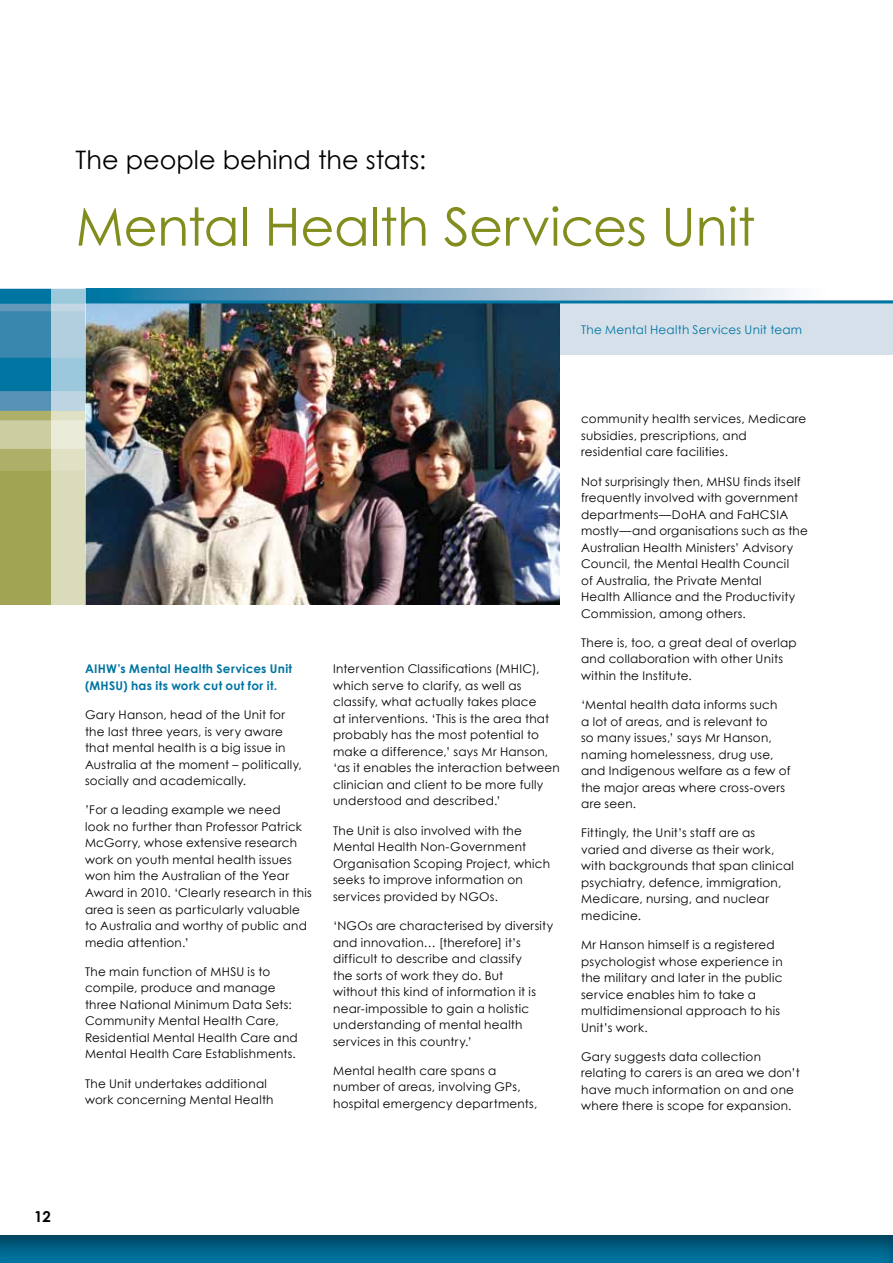
<style>
.page{position:relative;width:893px;height:1263px;background:#fff}
.page>*{position:absolute;margin:0;border:0;box-sizing:border-box;transform-origin:0 0}
.t1{font:52.5px "Century Gothic";letter-spacing:-.01em;color:#828d1d}
.t2{font:25.5px "Century Gothic";color:#000}
.t3{font:700 15px "Century Gothic";color:#000}
.t4{font:12px/16.5px "Century Gothic";letter-spacing:.02em;color:#000}
.t5{font:700 12px/16.5px "Century Gothic";letter-spacing:.025em;color:#0075a2}
.t6{font:12px "Century Gothic";letter-spacing:.02em;color:#0075a2}
</style>
<div class="page">
<svg style="left:100px;top:289px;width:690px;height:11px;background:#8bb3cc"></svg>
<div style="left:538px;top:300px;width:355px;height:55px;background:#d5e0ea"></div>
<div style="left:0;top:409px;width:126px;height:196px;background:#a1a553"></div>
<div style="left:0;top:375px;width:126px;height:43px;background:#5792b6"></div>
<div style="left:0;top:355px;width:100px;height:36px;background:#0075a2"></div>
<div style="left:0;top:303px;width:100px;height:9px;background:#6498ba"></div>
<div style="left:0;top:411px;width:100px;height:60px;background:#aeb069"></div>
<div style="left:0;top:311px;width:100px;height:47px;background:#3986ae"></div>
<div style="left:0;top:289px;width:100px;height:15px;background:#0075a2"></div>
<div style="left:0;top:420px;width:100px;height:29px;background:#cdcda2"></div>
<img style="left:85px;top:303px;width:475px;height:302px">
<div style="left:0;top:1233px;width:893px;height:30px;background:#000;opacity:.49"></div>
<hr style="left:0;top:300px;width:893px;height:3px;background:#0075a2">
<svg style="left:51px;top:288px;width:34px;height:317px;background:#cad7cc"></svg>
<h2 class="t2" style="left:76px;top:142px;width:352px">The people behind the stats:</h2>
<h1 class="t1" style="left:76px;top:190px;width:681px">Mental Health Services Unit</h1>
<p class="t6" style="left:581px;top:321px;width:222px">The Mental Health Services Unit team</p>
<p class="t5" style="left:85px;top:660px;width:209px">AIHW’s Mental Health Services Unit (MHSU) has its work cut out for it.</p>
<p class="t4" style="left:85px;top:706px;width:218px">Gary Hanson, head of the Unit for the last three years, is very aware that mental health is a big issue in Australia at the moment – politically, socially and academically.</p>
<p class="t4" style="left:85px;top:802px;width:228px">’For a leading example we need<br>look no further than Professor Patrick McGorry, whose extensive research work on youth mental health issues won him the Australian of the Year Award in 2010. ‘Clearly research in this area is seen as particularly valuable to Australia and worthy of public and media attention.’</p>
<p class="t4" style="left:85px;top:963px;width:214px">The main function of MHSU is to compile, produce and manage three National Minimum Data Sets:<br>Community Mental Health Care,<br>Residential Mental Health Care and<br>Mental Health Care Establishments.</p>
<p class="t4" style="left:85px;top:1075px;width:190px">The Unit undertakes additional work concerning Mental Health</p>
<p class="t4" style="left:333px;top:661px;width:228px">Intervention Classifications (MHIC), which serve to clarify, as well as classify, what actually takes place<br>at interventions. ‘This is the area that probably has the most potential to make a difference,’ says Mr Hanson, ‘as it enables the interaction between clinician and client to be more fully understood and described.’</p>
<p class="t4" style="left:333px;top:822px;width:218px">The Unit is also involved with the<br>Mental Health Non-Government<br>Organisation Scoping Project, which seeks to improve information on services provided by NGOs.</p>
<p class="t4" style="left:333px;top:917px;width:222px">‘NGOs are characterised by diversity and innovation… [therefore] it’s difficult to describe and classify<br>the sorts of work they do. But<br>without this kind of information it is near-impossible to gain a holistic understanding of mental health services in this country.’</p>
<p class="t4" style="left:333px;top:1062px;width:206px">Mental health care spans a number of areas, involving GPs, hospital emergency departments,</p>
<p class="t4" style="left:581px;top:410px;width:227px">community health services, Medicare subsidies, prescriptions, and residential care facilities.</p>
<p class="t4" style="left:581px;top:473px;width:228px">Not surprisingly then, MHSU finds itself frequently involved with government departments—DoHA and FaHCSIA mostly—and organisations such as the Australian Health Ministers’ Advisory Council, the Mental Health Council<br>of Australia, the Private Mental<br>Health Alliance and the Productivity Commission, among others.</p>
<p class="t4" style="left:581px;top:634px;width:217px">There is, too, a great deal of overlap and collaboration with other Units within the Institute.</p>
<p class="t4" style="left:581px;top:696px;width:211px">‘Mental health data informs such<br>a lot of areas, and is relevant to<br>so many issues,’ says Mr Hanson, naming homelessness, drug use, and Indigenous welfare as a few of the major areas where cross-overs are seen.</p>
<p class="t4" style="left:581px;top:824px;width:214px">Fittingly, the Unit’s staff are as varied and diverse as their work, with backgrounds that span clinical psychiatry, defence, immigration,<br>Medicare, nursing, and nuclear medicine.</p>
<p class="t4" style="left:581px;top:936px;width:203px">Mr Hanson himself is a registered psychologist whose experience in the military and later in the public service enables him to take a multidimensional approach to his<br>Unit’s work.</p>
<p class="t4" style="left:581px;top:1048px;width:220px">Gary suggests data collection relating to carers is an area we don’t have much information on and one where there is scope for expansion.</p>
<p class="t3" style="left:34px;top:1205px;width:18px">12</p>
</div>
